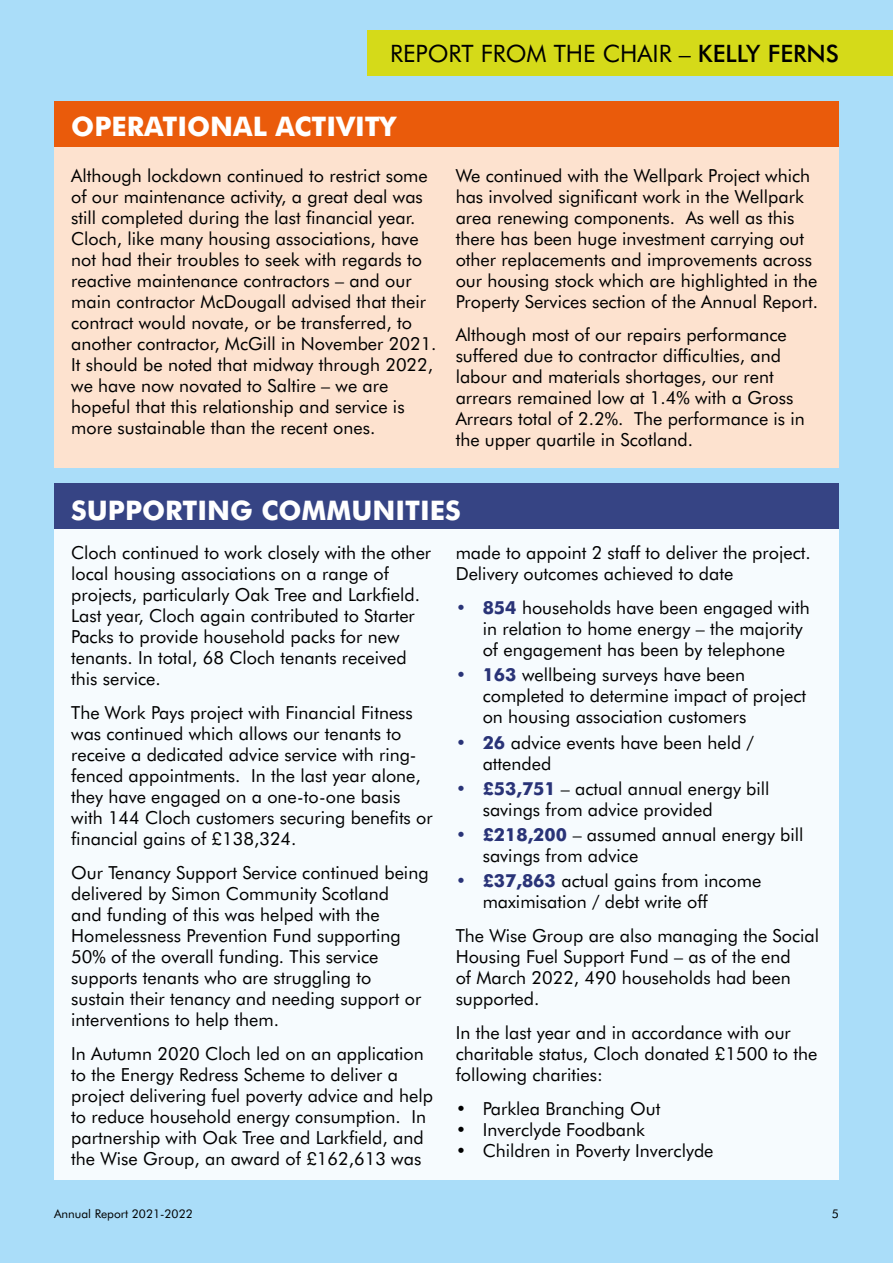
<style>
.page{position:relative;width:893px;height:1263px;background:#aaddf9}
.page>*{position:absolute;margin:0;border:0;box-sizing:border-box;transform-origin:0 0}
.t1{font:700 27px "Futura BT";color:#fff}
.t2{font:24px "Futura BT";color:#000}
.t3{font:18px/21px "Futura BT";color:#000}
.t4{font:12px "Futura BT";color:#000}
.s1{font-weight:500}
.s2{font-weight:700;color:#293377}
</style>
<div class="page">
<div style="left:54px;top:483px;width:785px;height:46px;background:#364484"></div>
<div style="left:54px;top:529px;width:785px;height:651px;background:#f6fbfe"></div>
<div style="left:367px;top:30px;width:526px;height:46px;background:#d5da19"></div>
<div style="left:54px;top:101px;width:785px;height:367px;background:#fde2cf"></div>
<div style="left:54px;top:101px;width:785px;height:46px;background:#ea5b0b"></div>
<h2 class="t2" style="left:390px;top:39px;width:450px">REPORT FROM THE CHAIR – <span class="s1">KELLY FERNS</span></h2>
<h1 class="t1" style="left:71px;top:110px;width:326px">OPERATIONAL ACTIVITY</h1>
<p class="t3" style="left:71px;top:164px;width:367px">Although lockdown continued to restrict some of our maintenance activity, a great deal was still completed during the last financial year.<br>Cloch, like many housing associations, have not had their troubles to seek with regards to reactive maintenance contractors – and our main contractor McDougall advised that their contract would novate, or be transferred, to another contractor, McGill in November 2021.<br>It should be noted that midway through 2022, we have now novated to Saltire – we are hopeful that this relationship and service is more sustainable than the recent ones.</p>
<p class="t3" style="left:456px;top:165px;width:364px">We continued with the Wellpark Project which has involved significant work in the Wellpark area renewing components. As well as this there has been huge investment carrying out other replacements and improvements across our housing stock which are highlighted in the Property Services section of the Annual Report.</p>
<p class="t3" style="left:456px;top:324px;width:351px">Although most of our repairs performance suffered due to contractor difficulties, and labour and materials shortages, our rent arrears remained low at 1.4% with a Gross Arrears total of 2.2%. The performance is in the upper quartile in Scotland.</p>
<h1 class="t1" style="left:71px;top:493px;width:391px">SUPPORTING COMMUNITIES</h1>
<p class="t3" style="left:71px;top:542px;width:361px">Cloch continued to work closely with the other local housing associations on a range of projects, particularly Oak Tree and Larkfield.<br>Last year, Cloch again contributed to Starter Packs to provide household packs for new tenants. In total, 68 Cloch tenants received this service.</p>
<p class="t3" style="left:71px;top:702px;width:363px">The Work Pays project with Financial Fitness was continued which allows our tenants to receive a dedicated advice service with ring&shy;fenced appointments. In the last year alone, they have engaged on a one-to-one basis with 144 Cloch customers securing benefits or financial gains of £138,324.</p>
<p class="t3" style="left:71px;top:862px;width:359px">Our Tenancy Support Service continued being delivered by Simon Community Scotland<br>and funding of this was helped with the Homelessness Prevention Fund supporting 50% of the overall funding. This service supports tenants who are struggling to sustain their tenancy and needing support or interventions to help them.</p>
<p class="t3" style="left:71px;top:1042px;width:363px">In Autumn 2020 Cloch led on an application to the Energy Redress Scheme to deliver a project delivering fuel poverty advice and help to reduce household energy consumption. In partnership with Oak Tree and Larkfield, and the Wise Group, an award of £162,613 was</p>
<p class="t3" style="left:456px;top:542px;width:357px">made to appoint 2 staff to deliver the project.<br>Delivery outcomes achieved to date</p>
<p class="t3" style="left:483px;top:597px;width:329px;text-indent:-27px"><span class="s2">• 854</span> households have been engaged with in relation to home energy – the majority of engagement has been by telephone</p>
<p class="t3" style="left:483px;top:664px;width:325px;text-indent:-27px"><span class="s2">• 163</span> wellbeing surveys have been completed to determine impact of project on housing association customers</p>
<p class="t3" style="left:483px;top:731px;width:273px;text-indent:-27px"><span class="s2">• 26</span> advice events have been held / attended</p>
<p class="t3" style="left:483px;top:778px;width:288px;text-indent:-27px"><span class="s2">• £53,751</span> – actual annual energy bill savings from advice provided</p>
<p class="t3" style="left:483px;top:824px;width:322px;text-indent:-27px"><span class="s2">• £218,200</span> – assumed annual energy bill savings from advice</p>
<p class="t3" style="left:483px;top:870px;width:280px;text-indent:-27px"><span class="s2">• £37,863</span> actual gains from income maximisation / debt write off</p>
<p class="t3" style="left:456px;top:925px;width:365px">The Wise Group are also managing the Social<br>Housing Fuel Support Fund – as of the end<br>of March 2022, 490 households had been supported.</p>
<p class="t3" style="left:456px;top:1022px;width:363px">In the last year and in accordance with our charitable status, Cloch donated £1500 to the following charities:</p>
<p class="t3" style="left:456px;top:1097px;width:206px">• Parklea Branching Out</p>
<p class="t3" style="left:456px;top:1119px;width:191px">• Inverclyde Foodbank</p>
<p class="t3" style="left:456px;top:1140px;width:259px">• Children in Poverty Inverclyde</p>
<p class="t4" style="left:54px;top:1206px;width:140px">Annual Report 2021-2022</p>
<p class="t4" style="left:832px;top:1206px;width:9px">5</p>
</div>
